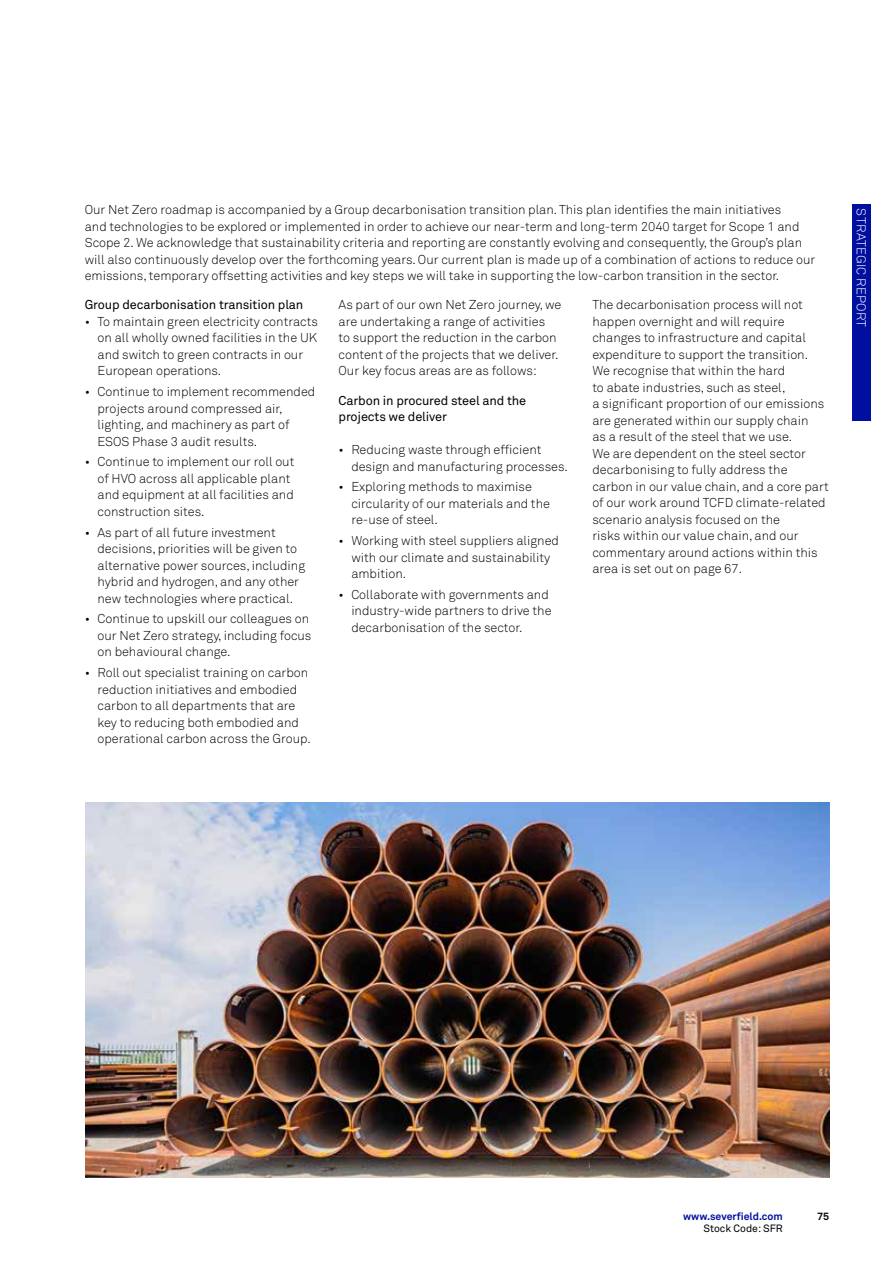
<style>
.page{position:relative;width:893px;height:1263px;background:#fff}
.page>*{position:absolute;margin:0;border:0;box-sizing:border-box;transform-origin:0 0}
.t1{font:300 12.75px/16.5px "Akkurat Std";color:#000}
.t2{font:12.75px/16.5px "Akkurat Std";letter-spacing:-.01em;color:#000}
.t3{font:300 12.75px "Akkurat Std";letter-spacing:.015em;color:#fff}
.t4{font:700 10.5px "Akkurat Std";color:#000f9f}
.t5{font:10.5px "Akkurat Std";color:#000}
.t6{font:700 10.5px "Akkurat Std";color:#000}
</style>
<div class="page">
<img style="left:85px;top:802px;width:744px;height:376px">
<div style="left:853px;top:204px;width:18px;height:216px;background:#000f9f"></div>
<p class="t1" style="left:85px;top:201px;width:732px">Our Net Zero roadmap is accompanied by a Group decarbonisation transition plan. This plan identifies the main initiatives<br>and technologies to be explored or implemented in order to achieve our near-term and long-term 2040 target for Scope 1 and Scope 2. We acknowledge that sustainability criteria and reporting are constantly evolving and consequently, the Group’s plan will also continuously develop over the forthcoming years. Our current plan is made up of a combination of actions to reduce our emissions, temporary offsetting activities and key steps we will take in supporting the low-carbon transition in the sector.</p>
<p class="t2" style="left:85px;top:297px;width:220px">Group decarbonisation transition plan</p>
<p class="t1" style="left:98px;top:313px;width:222px;text-indent:-13px">• To maintain green electricity contracts on all wholly owned facilities in the UK and switch to green contracts in our European operations.</p>
<p class="t1" style="left:98px;top:383px;width:219px;text-indent:-13px">• Continue to implement recommended projects around compressed air, lighting, and machinery as part of<br>ESOS Phase 3 audit results.</p>
<p class="t1" style="left:98px;top:454px;width:198px;text-indent:-13px">• Continue to implement our roll out of HVO across all applicable plant and equipment at all facilities and construction sites.</p>
<p class="t1" style="left:98px;top:524px;width:209px;text-indent:-13px">• As part of all future investment decisions, priorities will be given to alternative power sources, including hybrid and hydrogen, and any other new technologies where practical.</p>
<p class="t1" style="left:98px;top:611px;width:215px;text-indent:-13px">• Continue to upskill our colleagues on our Net Zero strategy, including focus on behavioural change.</p>
<p class="t1" style="left:98px;top:664px;width:215px;text-indent:-13px">• Roll out specialist training on carbon reduction initiatives and embodied carbon to all departments that are key to reducing both embodied and operational carbon across the Group.</p>
<p class="t1" style="left:339px;top:297px;width:224px">As part of our own Net Zero journey, we are undertaking a range of activities<br>to support the reduction in the carbon content of the projects that we deliver.<br>Our key focus areas are as follows:</p>
<p class="t2" style="left:339px;top:392px;width:189px">Carbon in procured steel and the projects we deliver</p>
<p class="t1" style="left:351px;top:441px;width:218px;text-indent:-13px">• Reducing waste through efficient design and manufacturing processes.</p>
<p class="t1" style="left:351px;top:479px;width:200px;text-indent:-13px">• Exploring methods to maximise circularity of our materials and the re-use of steel.</p>
<p class="t1" style="left:351px;top:532px;width:209px;text-indent:-13px">• Working with steel suppliers aligned with our climate and sustainability ambition.</p>
<p class="t1" style="left:351px;top:586px;width:202px;text-indent:-13px">• Collaborate with governments and industry-wide partners to drive the decarbonisation of the sector.</p>
<p class="t1" style="left:592px;top:297px;width:238px">The decarbonisation process will not happen overnight and will require changes to infrastructure and capital expenditure to support the transition.<br>We recognise that within the hard<br>to abate industries, such as steel,<br>a significant proportion of our emissions are generated within our supply chain<br>as a result of the steel that we use.<br>We are dependent on the steel sector decarbonising to fully address the carbon in our value chain, and a core part of our work around TCFD climate-related scenario analysis focused on the<br>risks within our value chain, and our commentary around actions within this area is set out on page 67.</p>
<p class="t3" style="left:869px;top:208px;width:120px;rotate:90deg">STRATEGIC REPORT</p>
<p class="t4" style="left:683px;top:1210px;width:101px">www.severfield.com</p>
<p class="t6" style="left:817px;top:1210px;width:13px">75</p>
<p class="t5" style="left:703px;top:1222px;width:81px">Stock Code: SFR</p>
</div>
